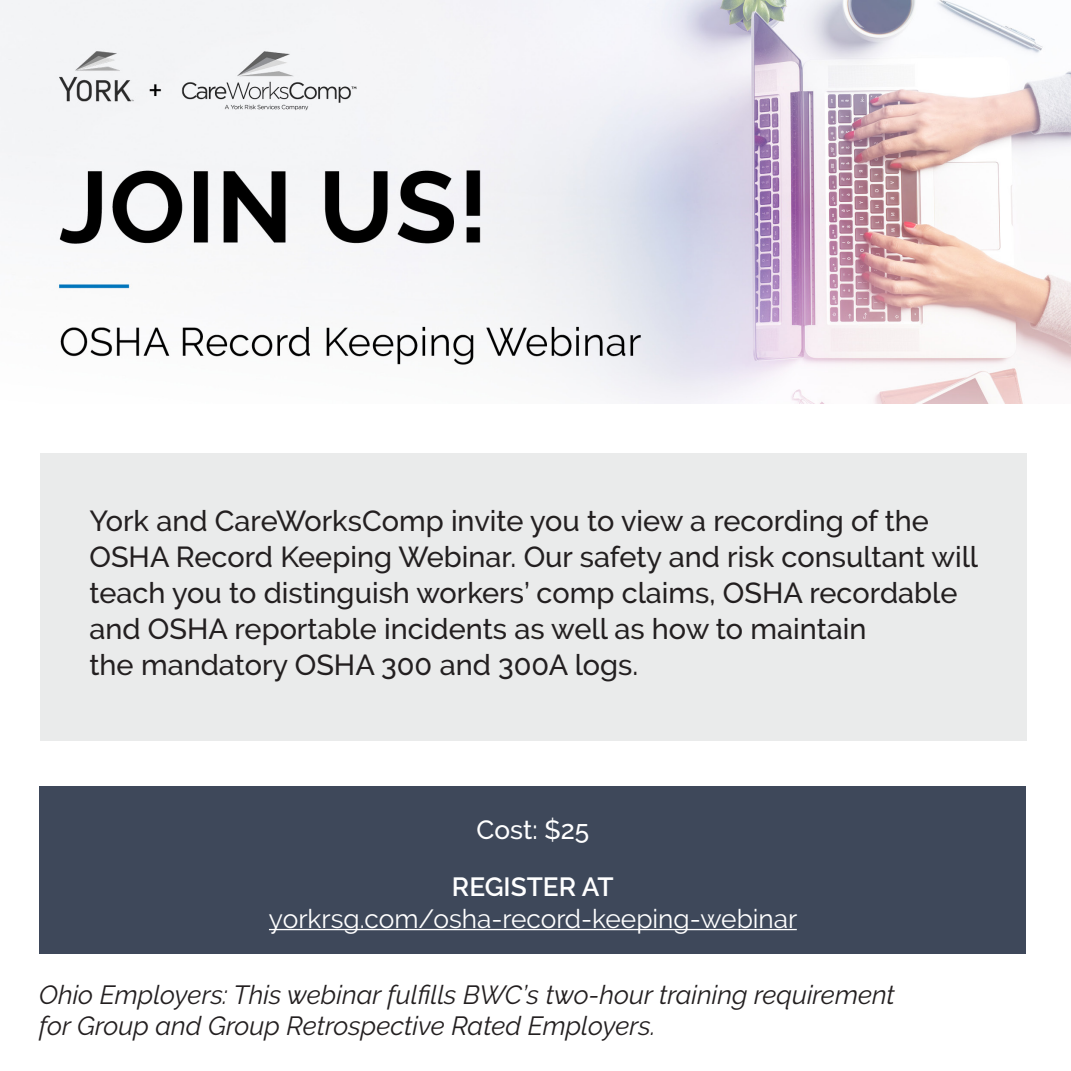
<style>
.page{position:relative;width:1071px;height:1071px;background:#fff}
.page>*{position:absolute;margin:0;border:0;box-sizing:border-box;transform-origin:0 0}
.t1{font:500 28.88px/35.9px "Raleway";color:#231f20}
.t2{font:italic 26.25px/31.5px "Raleway";color:#231f20}
.t3{font:26.25px "Raleway";color:#fff}
.t4{font:600 26.25px "Raleway";color:#fff}
.t5{font:500 26.25px "Raleway";color:#fff}
</style>
<div class="page">
<img style="left:0;top:0;width:1071px;height:404px">
<div style="left:41px;top:453px;width:986px;height:287px;background:#eaebeb"></div>
<div style="left:39px;top:786px;width:986px;height:167px;background:#3e485a"></div>
<hr style="left:269px;top:929px;width:528px;height:1px;background:#fff">
<p class="t1" style="left:89px;top:503px;width:890px">York and CareWorksComp invite you to view a recording of the OSHA Record Keeping Webinar. Our safety and risk consultant will teach you to distinguish workers’ comp claims, OSHA recordable and OSHA reportable incidents as well as how to maintain<br>the mandatory OSHA 300 and 300A logs.</p>
<p class="t5" style="left:477px;top:815px;width:114px">Cost: $25</p>
<p class="t4" style="left:452px;top:872px;width:163px">REGISTER AT</p>
<p class="t3" style="left:269px;top:903px;width:530px">yorkrsg.com/osha-record-keeping-webinar</p>
<p class="t2" style="left:39px;top:979px;width:857px">Ohio Employers: This webinar fulfills BWC’s two-hour training requirement for Group and Group Retrospective Rated Employers.</p>
</div>
